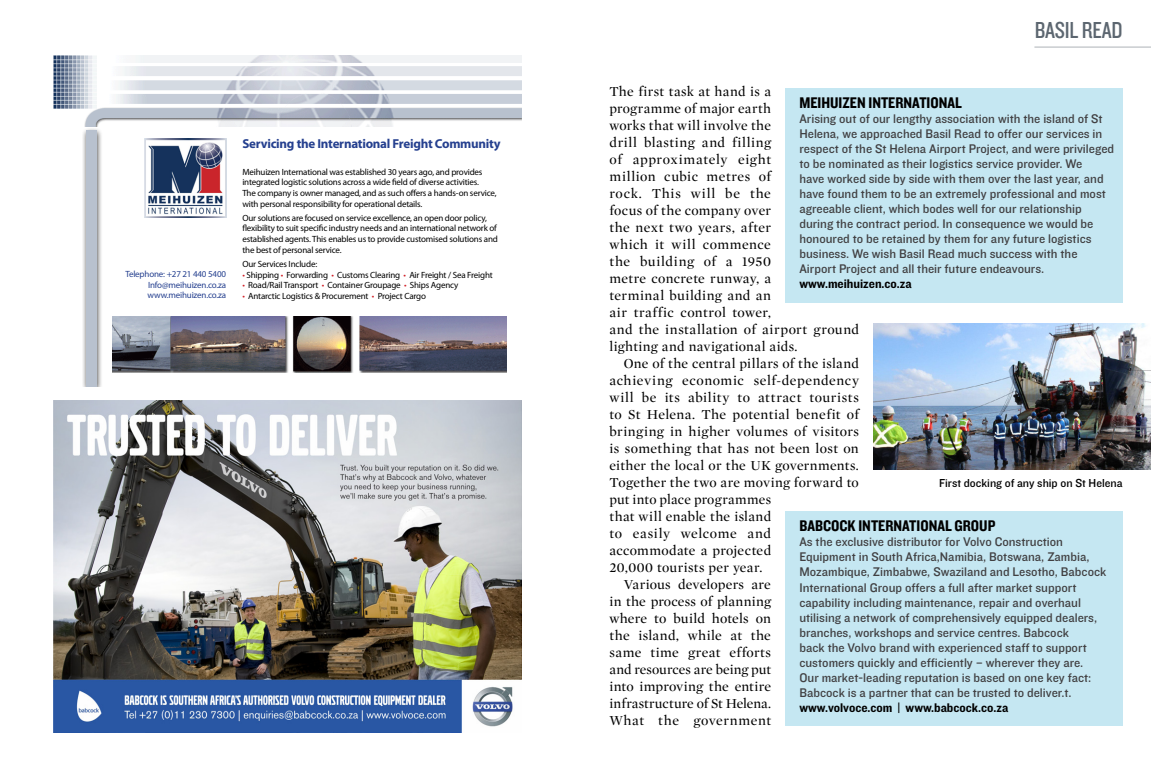
<style>
.page{position:relative;width:1151px;height:783px;background:#fff}
.page>*{position:absolute;margin:0;border:0;box-sizing:border-box;transform-origin:0 0}
.t1{font:24px "Knockout HTF29 Junior Liteweight";letter-spacing:-.01em;color:#5c6670}
.t2{font:16px "Knockout HTF50 Welterweight";color:#000}
.t3{font:14px/17px "Mercury Display Roman";letter-spacing:.025em;color:#000}
.t4{font:14px "Mercury Display Roman";letter-spacing:.005em;color:#000}
.t5{font:14px "Mercury Display Roman";letter-spacing:.05em;color:#000}
.t6{font:14px "Mercury Display Roman";color:#000}
.t7{font:14px "Mercury Display Roman";letter-spacing:.045em;color:#000}
.t8{font:13px/15px "Knockout HTF31 Junior Middlewt";color:#414042}
.t9{font:13px "Knockout HTF51 Middleweight";color:#000}
.t10{font:700 13px "Myriad Pro";letter-spacing:-.02em;color:#25408f}
.t11{font:12px "Knockout HTF31 Junior Middlewt";color:#000}
.t12{font:9px/10.8px "Myriad Pro";letter-spacing:-.02em;color:#000}
.t13{font:9px/10.8px "Myriad Pro";letter-spacing:-.02em;color:#25408f;text-align:justify}
.s1{color:#d2232a}
</style>
<div class="page">
<img style="left:54px;top:400px;width:468px;height:332px">
<img style="left:145px;top:138px;width:81px;height:79px">
<img style="left:54px;top:55px;width:468px;height:71px">
<div style="left:82px;top:127px;width:21px;height:260px;background:#000;opacity:.75"></div>
<div style="left:86px;top:131px;width:10px;height:256px;background:#b8c1ce"></div>
<img style="left:113px;top:316px;width:393px;height:57px">
<img style="left:873px;top:323px;width:278px;height:147px">
<hr style="left:1034px;top:47px;width:117px;height:1px;background:#adb3b8">
<div style="left:785px;top:88px;width:338px;height:214px;background:#c5e7f2"></div>
<div style="left:785px;top:511px;width:338px;height:214px;background:#c5e7f2"></div>
<p class="t13" style="left:148px;top:268px;width:80px;text-indent:-22px">Telephone: +27 21 440 5400<br>Info@meihuizen.co.za www.meihuizen.co.za</p>
<p class="t10" style="left:242px;top:135px;width:260px">Servicing the International Freight Community</p>
<p class="t12" style="left:242px;top:166px;width:256px">Meihuizen International was established 30 years ago, and provides integrated logistic solutions across a wide field of diverse activities.<br>The company is owner managed, and as such offers a hands-on service, with personal responsibility for operational details.</p>
<p class="t12" style="left:242px;top:212px;width:257px">Our solutions are focused on service excellence, an open door policy, flexibility to suit specific industry needs and an international network of established agents. This enables us to provide customised solutions and the best of personal service.</p>
<p class="t12" style="left:242px;top:258px;width:76px">Our Services Include:</p>
<p class="t12" style="left:242px;top:269px;width:252px"><span class="s1">•</span> Shipping <span class="s1">•</span> Forwarding <span class="s1">•</span> Customs Clearing <span class="s1">•</span> Air Freight / Sea Freight</p>
<p class="t12" style="left:242px;top:280px;width:218px"><span class="s1">•</span> Road/Rail Transport <span class="s1">•</span> Container Groupage <span class="s1">•</span> Ships Agency</p>
<p class="t12" style="left:242px;top:290px;width:185px"><span class="s1">•</span> Antarctic Logistics &amp; Procurement <span class="s1">•</span> Project Cargo</p>
<h1 class="t1" style="left:1035px;top:18px;width:89px">BASIL READ</h1>
<p class="t3" style="left:609px;top:83px;width:251px">The first task at hand is a<br>programme of major earth<br>works that will involve the<br>drill blasting and filling<br>of approximately eight<br>million cubic metres of<br>rock. This will be the<br>focus of the company over<br>the next two years, after<br>which it will commence<br>the building of a 1950<br>metre concrete runway, a<br>terminal building and an<br>air traffic control tower,<br>and the installation of airport ground lighting and navigational aids.</p>
<p class="t3" style="left:624px;top:355px;width:237px">One of the central pillars of the island</p>
<p class="t3" style="left:609px;top:372px;width:251px">achieving economic self-dependency</p>
<p class="t5" style="left:609px;top:389px;width:251px">will be its ability to attract tourists</p>
<p class="t3" style="left:609px;top:406px;width:251px">to St Helena. The potential benefit of</p>
<p class="t3" style="left:609px;top:423px;width:251px">bringing in higher volumes of visitors</p>
<p class="t3" style="left:609px;top:440px;width:251px">is something that has not been lost on</p>
<p class="t3" style="left:609px;top:457px;width:251px">either the local or the UK governments.</p>
<p class="t3" style="left:609px;top:474px;width:251px">Together the two are moving forward to</p>
<p class="t3" style="left:609px;top:491px;width:163px">put into place programmes</p>
<p class="t3" style="left:609px;top:508px;width:163px">that will enable the island</p>
<p class="t7" style="left:609px;top:525px;width:163px">to easily welcome and</p>
<p class="t3" style="left:609px;top:542px;width:163px">accommodate a projected</p>
<p class="t3" style="left:609px;top:559px;width:154px">20,000 tourists per year.</p>
<p class="t3" style="left:624px;top:576px;width:149px">Various developers are</p>
<p class="t4" style="left:609px;top:593px;width:163px">in the process of planning</p>
<p class="t3" style="left:609px;top:610px;width:163px">where to build hotels on</p>
<p class="t3" style="left:609px;top:627px;width:163px">the island, while at the</p>
<p class="t3" style="left:609px;top:644px;width:163px">same time great efforts</p>
<p class="t6" style="left:609px;top:661px;width:163px">and resources are being put</p>
<p class="t4" style="left:609px;top:678px;width:163px">into improving the entire</p>
<p class="t4" style="left:609px;top:695px;width:163px">infrastructure of St Helena.</p>
<p class="t3" style="left:609px;top:712px;width:163px">What the government</p>
<p class="t2" style="left:799px;top:95px;width:164px">MEIHUIZEN INTERNATIONAL</p>
<p class="t8" style="left:799px;top:112px;width:316px">arising out of our lengthy association with the island of st helena, we approached Basil read to offer our services in respect of the st helena airport project, and were privileged to be nominated as their logistics service provider. We<br>have worked side by side with them over the last year, and have found them to be an extremely professional and most agreeable client, which bodes well for our relationship during the contract period. in consequence we would be honoured to be retained by them for any future logistics business. We wish Basil read much success with the airport project and all their future endeavours.</p>
<p class="t9" style="left:799px;top:277px;width:114px">www.meihuizen.co.za</p>
<p class="t11" style="left:939px;top:477px;width:185px">first docking of any ship on st helena</p>
<p class="t2" style="left:799px;top:517px;width:198px">BABCOCK INTERNATIONAL GROUP</p>
<p class="t8" style="left:799px;top:535px;width:308px">as the exclusive distributor for Volvo construction Equipment in south africa,namibia, Botswana, zambia, Mozambique, zimbabwe, swaziland and lesotho, Babcock international group offers a full after market support capability including maintenance, repair and overhaul utilising a network of comprehensively equipped dealers, branches, workshops and service centres. Babcock<br>back the Volvo brand with experienced staff to support customers quickly and efficiently – wherever they are.<br>Our market-leading reputation is based on one key fact:<br>Babcock is a partner that can be trusted to deliver.t.</p>
<p class="t9" style="left:799px;top:700px;width:210px">www.volvoce.com | www.babcock.co.za</p>
</div>
